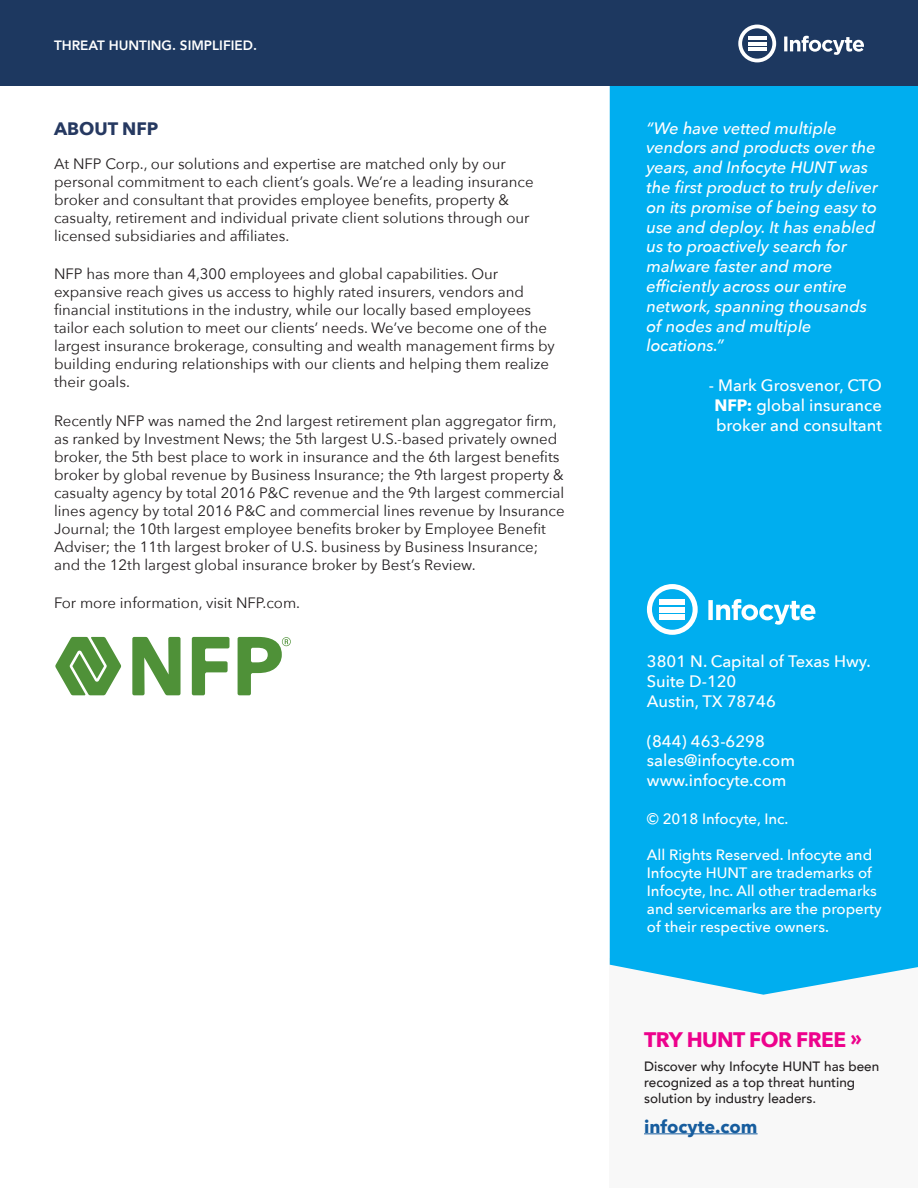
<style>
.page{position:relative;width:918px;height:1188px;background:#fff}
.page>*{position:absolute;margin:0;border:0;box-sizing:border-box;transform-origin:0 0}
.t1{font:700 21px "Avenir Next";letter-spacing:-.025em;color:#ed028c}
.t2{font:700 18px "Avenir Next";color:#175d9e}
.t3{font:700 18px "Avenir Next";color:#263961}
.t4{font:italic 500 16.5px/19.8px "Avenir Next";color:#fff}
.t5{font:500 16.5px "Avenir Next";color:#fff}
.Subhead{font:15px/18px "Avenir Next";color:#231f20}
.t6{font:500 15px/18px "Avenir Next";color:#fff}
.t7{font:500 13.5px/16.2px "Avenir";color:#231f20}
.t8{font:800 13.5px "Avenir";color:#fff}
.s1{font-weight:700}
</style>
<div class="page">
<div style="left:610px;top:958px;width:308px;height:230px;background:#f8f8f8"></div>
<div style="left:610px;top:86px;width:308px;height:909px;background:#00aeef"></div>
<div style="left:0;top:0;width:918px;height:86px;background:#1d3860"></div>
<svg style="left:738px;top:25px;width:38px;height:37px"></svg>
<hr style="left:748px;top:36px;width:19px;height:4px;background:#fff">
<svg style="left:784px;top:36px;width:80px;height:19px"></svg>
<svg style="left:647px;top:584px;width:51px;height:51px"></svg>
<div style="left:659px;top:600px;width:26px;height:5px;background:#fff"></div>
<svg style="left:708px;top:599px;width:107px;height:26px"></svg>
<hr style="left:644px;top:1133px;width:114px;height:1px;background:#175d9e">
<svg style="left:55px;top:637px;width:66px;height:58px"></svg>
<svg style="left:192px;top:637px;width:37px;height:58px"></svg>
<svg style="left:132px;top:637px;width:49px;height:58px"></svg>
<svg style="left:238px;top:637px;width:53px;height:58px"></svg>
<p class="t8" style="left:54px;top:33px;width:204px">THREAT HUNTING. SIMPLIFIED.</p>
<p class="t3" style="left:54px;top:113px;width:106px">ABOUT NFP</p>
<p class="Subhead" style="left:54px;top:154px;width:481px">At NFP Corp., our solutions and expertise are matched only by our personal commitment to each client’s goals. We’re a leading insurance broker and consultant that provides employee benefits, property &amp; casualty, retirement and individual private client solutions through our licensed subsidiaries and affiliates.</p>
<p class="Subhead" style="left:54px;top:265px;width:502px">NFP has more than 4,300 employees and global capabilities. Our expansive reach gives us access to highly rated insurers, vendors and financial institutions in the industry, while our locally based employees tailor each solution to meet our clients’ needs. We’ve become one of the largest insurance brokerage, consulting and wealth management firms by building enduring relationships with our clients and helping them realize their goals.</p>
<p class="Subhead" style="left:54px;top:411px;width:512px">Recently NFP was named the 2nd largest retirement plan aggregator firm, as ranked by Investment News; the 5th largest U.S.-based privately owned broker, the 5th best place to work in insurance and the 6th largest benefits broker by global revenue by Business Insurance; the 9th largest property &amp; casualty agency by total 2016 P&amp;C revenue and the 9th largest commercial lines agency by total 2016 P&amp;C and commercial lines revenue by Insurance Journal; the 10th largest employee benefits broker by Employee Benefit Adviser; the 11th largest broker of U.S. business by Business Insurance; and the 12th largest global insurance broker by Best’s Review.</p>
<p class="Subhead" style="left:54px;top:593px;width:248px">For more information, visit NFP.com.</p>
<p class="t4" style="left:646px;top:117px;width:233px">“We have vetted multiple vendors and products over the years, and Infocyte HUNT was the first product to truly deliver on its promise of being easy to use and deploy. It has enabled us to proactively search for malware faster and more efficiently across our entire network, spanning thousands of nodes and multiple locations.”</p>
<p class="t5" style="left:709px;top:371px;width:174px">- Mark Grosvenor, CTO</p>
<p class="t5" style="left:714px;top:391px;width:169px"><span class="s1">NFP:</span> global insurance</p>
<p class="t5" style="left:716px;top:411px;width:167px">broker and consultant</p>
<p class="t5" style="left:647px;top:648px;width:225px">3801 N. Capital of Texas Hwy.</p>
<p class="t5" style="left:647px;top:667px;width:91px">Suite D-120</p>
<p class="t5" style="left:647px;top:687px;width:130px">Austin, TX 78746</p>
<p class="t5" style="left:647px;top:727px;width:119px">(844) 463-6298</p>
<p class="t5" style="left:647px;top:747px;width:150px">sales@infocyte.com</p>
<p class="t5" style="left:647px;top:766px;width:141px">www.infocyte.com</p>
<p class="t6" style="left:647px;top:809px;width:143px">© 2018 Infocyte, Inc.</p>
<p class="t6" style="left:647px;top:845px;width:236px">All Rights Reserved. Infocyte and Infocyte HUNT are trademarks of Infocyte, Inc. All other trademarks and servicemarks are the property of their respective owners.</p>
<p class="t1" style="left:644px;top:1021px;width:219px">TRY HUNT FOR FREE »</p>
<p class="t7" style="left:644px;top:1057px;width:237px">Discover why Infocyte HUNT has been recognized as a top threat hunting solution by industry leaders.</p>
<p class="t2" style="left:644px;top:1111px;width:115px">infocyte.com</p>
</div>
